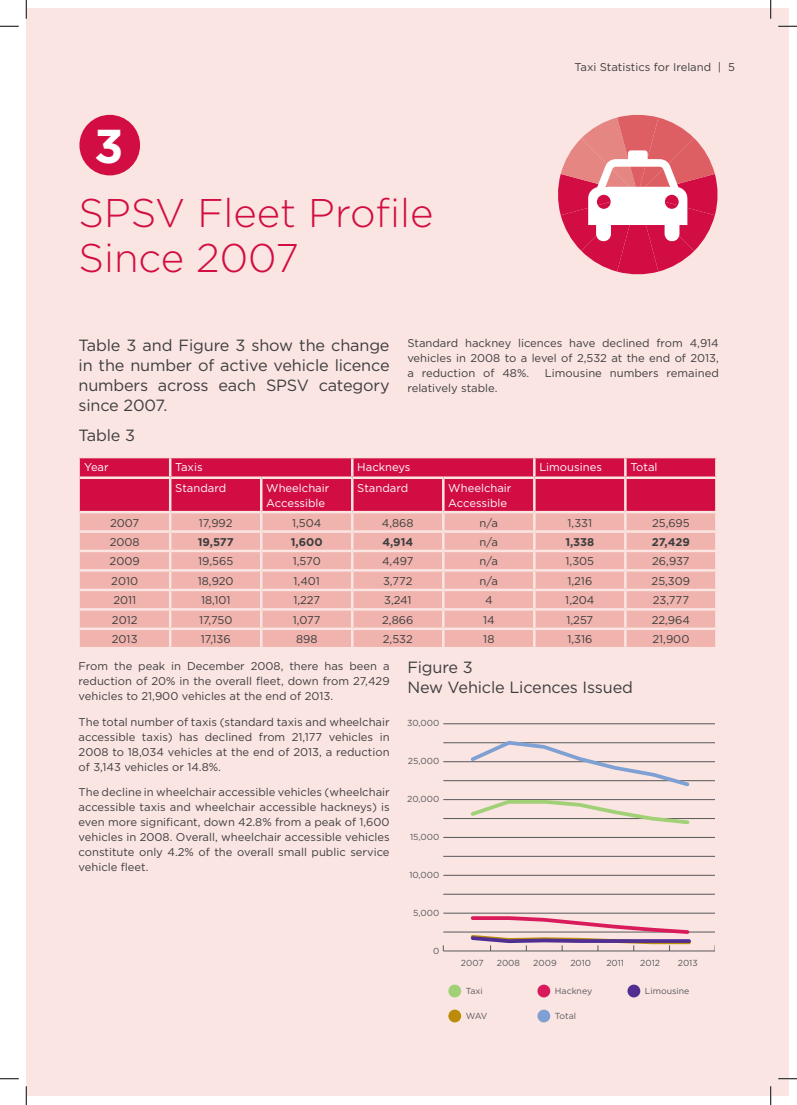
<style>
.page{position:relative;width:797px;height:1105px;background:#fff}
.page>*{position:absolute;margin:0;border:0;box-sizing:border-box;transform-origin:0 0}
.t1{font:700 47.5px "Gotham";color:#fff}
.t2{font:300 40px/45px "Gotham";color:#d20d44}
.t3{font:16.25px/20px "Gotham";letter-spacing:-.01em;color:#3e3e3f}
.t4{font:11.25px/15px "Gotham";color:#3e3e3f;text-align:justify}
.t5{font:11.25px/15px "Gotham";color:#fff}
.t6{font:700 11.25px "Gotham";color:#3e3e3f}
.t7{font:8.75px "Gotham";color:#57585a}
</style>
<div class="page">
<div style="left:26px;top:9px;width:762px;height:1087px;background:#fae5e2"></div>
<hr style="left:443px;top:913px;width:271px;height:1px;background:#57585a">
<hr style="left:443px;top:894px;width:271px;height:1px;background:#57585a">
<hr style="left:443px;top:875px;width:271px;height:1px;background:#57585a">
<hr style="left:443px;top:856px;width:271px;height:1px;background:#57585a">
<hr style="left:443px;top:951px;width:271px;height:1px;background:#57585a">
<hr style="left:443px;top:932px;width:271px;height:1px;background:#57585a">
<hr style="left:443px;top:818px;width:271px;height:1px;background:#57585a">
<hr style="left:443px;top:799px;width:271px;height:1px;background:#57585a">
<hr style="left:443px;top:780px;width:271px;height:1px;background:#57585a">
<hr style="left:443px;top:761px;width:271px;height:1px;background:#57585a">
<hr style="left:443px;top:742px;width:271px;height:1px;background:#57585a">
<hr style="left:443px;top:723px;width:271px;height:1px;background:#57585a">
<hr style="left:443px;top:837px;width:271px;height:1px;background:#57585a">
<div style="left:448px;top:985px;width:13px;height:12px;background:#a1d076;border-radius:50%"></div>
<div style="left:537px;top:985px;width:13px;height:12px;background:#d91a5b;border-radius:50%"></div>
<div style="left:448px;top:1009px;width:13px;height:13px;background:#bb8c07;border-radius:50%"></div>
<div style="left:537px;top:1009px;width:13px;height:13px;background:#7fa0d3;border-radius:50%"></div>
<div style="left:627px;top:985px;width:13px;height:12px;background:#502e92;border-radius:50%"></div>
<svg style="left:467px;top:741px;width:225px;height:46px"></svg>
<svg style="left:468px;top:916px;width:224px;height:35px"></svg>
<svg style="left:468px;top:799px;width:223px;height:25px"></svg>
<svg style="left:79px;top:458px;width:638px;height:189px;background:#e98c96"></svg>
<hr style="left:80px;top:476px;width:90px;height:3px;background:#fae5e2">
<hr style="left:170px;top:476px;width:91px;height:3px;background:#fae5e2">
<hr style="left:261px;top:476px;width:91px;height:3px;background:#fae5e2">
<hr style="left:352px;top:476px;width:91px;height:3px;background:#fae5e2">
<hr style="left:443px;top:476px;width:91px;height:3px;background:#fae5e2">
<hr style="left:534px;top:476px;width:91px;height:3px;background:#fae5e2">
<hr style="left:625px;top:476px;width:92px;height:3px;background:#fae5e2">
<div style="left:79px;top:115px;width:61px;height:60px;background:#d20d44;border-radius:50%"></div>
<svg style="left:558px;top:115px;width:160px;height:160px"></svg>
<svg style="left:0;top:25px;width:19px;height:2px"></svg>
<svg style="left:778px;top:25px;width:19px;height:2px"></svg>
<svg style="left:0;top:1078px;width:19px;height:1px"></svg>
<svg style="left:778px;top:1078px;width:19px;height:1px"></svg>
<svg style="left:25px;top:0;width:2px;height:19px"></svg>
<svg style="left:25px;top:1086px;width:2px;height:19px"></svg>
<svg style="left:770px;top:0;width:1px;height:19px"></svg>
<svg style="left:770px;top:1086px;width:1px;height:19px"></svg>
<h1 class="t1" style="left:94px;top:119px;width:31px">3</h1>
<h2 class="t2" style="left:79px;top:190px;width:356px">SPSV Fleet Profile<br>Since 2007</h2>
<p class="t4" style="left:574px;top:59px;width:162px">Taxi Statistics for Ireland | 5</p>
<p class="t4" style="left:407px;top:335px;width:313px">Standard hackney licences have declined from 4,914 vehicles in 2008 to a level of 2,532 at the end of 2013, a reduction of 48%.</p>
<h3 class="t3" style="left:79px;top:335px;width:312px;text-align:justify">Table 3 and Figure 3 show the change in the number of active vehicle licence numbers across each SPSV category since 2007.</h3>
<h3 class="t3" style="left:79px;top:425px;width:58px">Table 3</h3>
<p class="t5" style="left:84px;top:459px;width:26px">Year</p>
<p class="t5" style="left:175px;top:459px;width:29px">Taxis</p>
<p class="t5" style="left:357px;top:459px;width:55px">Hackneys</p>
<p class="t5" style="left:539px;top:459px;width:64px">Limousines</p>
<p class="t5" style="left:630px;top:459px;width:29px">Total</p>
<p class="t5" style="left:175px;top:480px;width:52px">Standard</p>
<p class="t5" style="left:266px;top:480px;width:65px">Wheelchair<br>Accessible</p>
<p class="t5" style="left:357px;top:480px;width:52px">Standard</p>
<p class="t5" style="left:448px;top:480px;width:65px">Wheelchair<br>Accessible</p>
<p class="t4" style="left:110px;top:515px;width:31px">2007</p>
<p class="t4" style="left:199px;top:515px;width:35px">17,992</p>
<p class="t4" style="left:292px;top:515px;width:31px">1,504</p>
<p class="t4" style="left:382px;top:515px;width:33px">4,868</p>
<p class="t4" style="left:479px;top:515px;width:20px">n/a</p>
<p class="t4" style="left:567px;top:515px;width:26px">1,331</p>
<p class="t4" style="left:652px;top:515px;width:39px">25,695</p>
<p class="t4" style="left:110px;top:534px;width:31px">2008</p>
<p class="t6" style="left:198px;top:535px;width:37px">19,577</p>
<p class="t6" style="left:291px;top:535px;width:33px">1,600</p>
<p class="t6" style="left:382px;top:535px;width:32px">4,914</p>
<p class="t4" style="left:479px;top:534px;width:20px">n/a</p>
<p class="t6" style="left:565px;top:535px;width:31px">1,338</p>
<p class="t6" style="left:651px;top:535px;width:40px">27,429</p>
<p class="t4" style="left:110px;top:554px;width:32px">2009</p>
<p class="t4" style="left:198px;top:554px;width:36px">19,565</p>
<p class="t4" style="left:293px;top:554px;width:29px">1,570</p>
<p class="t4" style="left:382px;top:554px;width:33px">4,497</p>
<p class="t4" style="left:479px;top:554px;width:20px">n/a</p>
<p class="t4" style="left:565px;top:554px;width:30px">1,305</p>
<p class="t4" style="left:652px;top:554px;width:39px">26,937</p>
<p class="t4" style="left:111px;top:573px;width:28px">2010</p>
<p class="t4" style="left:198px;top:573px;width:37px">18,920</p>
<p class="t4" style="left:293px;top:573px;width:28px">1,401</p>
<p class="t4" style="left:383px;top:573px;width:31px">3,772</p>
<p class="t4" style="left:479px;top:573px;width:20px">n/a</p>
<p class="t4" style="left:567px;top:573px;width:26px">1,216</p>
<p class="t4" style="left:651px;top:573px;width:40px">25,309</p>
<p class="t4" style="left:113px;top:593px;width:24px">2011</p>
<p class="t4" style="left:201px;top:593px;width:31px">18,101</p>
<p class="t4" style="left:293px;top:593px;width:28px">1,227</p>
<p class="t4" style="left:384px;top:593px;width:29px">3,241</p>
<p class="t4" style="left:485px;top:593px;width:9px">4</p>
<p class="t4" style="left:565px;top:593px;width:31px">1,204</p>
<p class="t4" style="left:652px;top:593px;width:38px">23,777</p>
<p class="t4" style="left:112px;top:612px;width:27px">2012</p>
<p class="t4" style="left:199px;top:612px;width:35px">17,750</p>
<p class="t4" style="left:293px;top:612px;width:29px">1,077</p>
<p class="t4" style="left:382px;top:612px;width:33px">2,866</p>
<p class="t4" style="left:483px;top:612px;width:13px">14</p>
<p class="t4" style="left:566px;top:612px;width:28px">1,257</p>
<p class="t4" style="left:651px;top:612px;width:40px">22,964</p>
<p class="t4" style="left:112px;top:631px;width:27px">2013</p>
<p class="t4" style="left:201px;top:631px;width:32px">17,136</p>
<p class="t4" style="left:296px;top:631px;width:23px">898</p>
<p class="t4" style="left:383px;top:631px;width:31px">2,532</p>
<p class="t4" style="left:483px;top:631px;width:13px">18</p>
<p class="t4" style="left:567px;top:631px;width:26px">1,316</p>
<p class="t4" style="left:652px;top:631px;width:38px">21,900</p>
<p class="t4" style="left:79px;top:658px;width:312px">From the peak in December 2008, there has been a reduction of 20% in the overall fleet, down from 27,429 vehicles to 21,900 vehicles at the end of 2013.</p>
<p class="t4" style="left:79px;top:714px;width:312px">The total number of taxis (standard taxis and wheelchair accessible taxis) has declined from 21,177 vehicles in 2008 to 18,034 vehicles at the end of 2013, a reduction of 3,143 vehicles or 14.8%.</p>
<p class="t4" style="left:79px;top:785px;width:312px">The decline in wheelchair accessible vehicles (wheelchair accessible taxis and wheelchair accessible hackneys) is even more significant, down 42.8% from a peak of 1,600 vehicles in 2008. Overall, wheelchair accessible vehicles constitute only 4.2% of the overall small public service vehicle fleet.</p>
<p class="t4" style="left:545px;top:365px;width:175px">Limousine numbers remained</p>
<p class="t4" style="left:407px;top:380px;width:92px">relatively stable.</p>
<h3 class="t3" style="left:407px;top:657px;width:227px">Figure 3<br>New Vehicle Licences Issued</h3>
<p class="t7" style="left:407px;top:718px;width:34px">30,000</p>
<p class="t7" style="left:408px;top:756px;width:33px">25,000</p>
<p class="t7" style="left:407px;top:794px;width:34px">20,000</p>
<p class="t7" style="left:410px;top:832px;width:31px">15,000</p>
<p class="t7" style="left:409px;top:870px;width:31px">10,000</p>
<p class="t7" style="left:413px;top:908px;width:28px">5,000</p>
<p class="t7" style="left:433px;top:946px;width:8px">0</p>
<p class="t7" style="left:466px;top:986px;width:18px">Taxi</p>
<p class="t7" style="left:555px;top:986px;width:39px">Hackney</p>
<p class="t7" style="left:466px;top:1011px;width:23px">WAV</p>
<p class="t7" style="left:555px;top:1011px;width:23px">Total</p>
<p class="t7" style="left:461px;top:958px;width:24px">2007</p>
<p class="t7" style="left:497px;top:958px;width:25px">2008</p>
<p class="t7" style="left:533px;top:958px;width:25px">2009</p>
<p class="t7" style="left:570px;top:958px;width:22px">2010</p>
<p class="t7" style="left:606px;top:958px;width:19px">2011</p>
<p class="t7" style="left:640px;top:958px;width:21px">2012</p>
<p class="t7" style="left:677px;top:958px;width:21px">2013</p>
<p class="t7" style="left:645px;top:986px;width:46px">Limousine</p>
</div>
